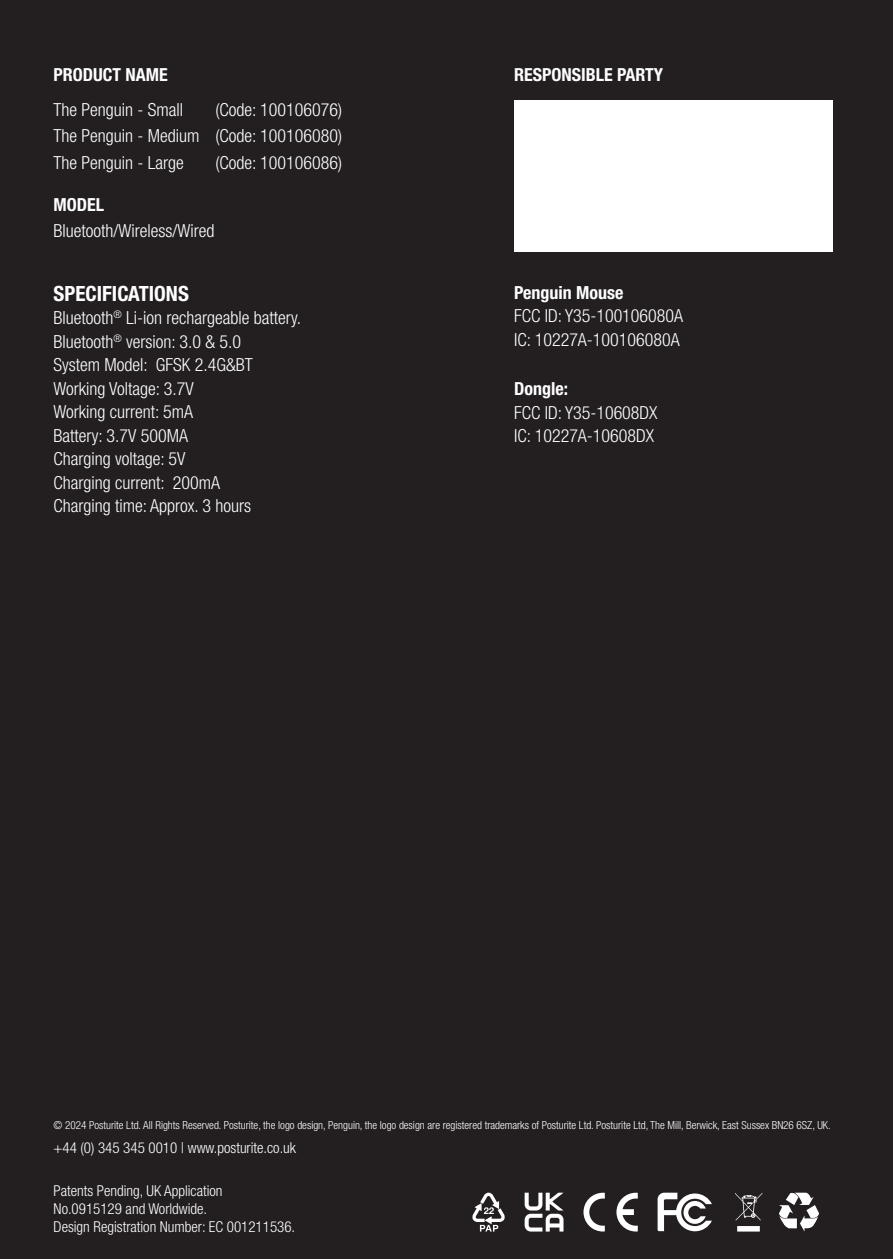
<style>
.page{position:relative;width:893px;height:1259px;background:#231f20}
.page>*{position:absolute;margin:0;border:0;box-sizing:border-box;transform-origin:0 0}
.t1{font:700 condensed 21px "Helvetica Neue LT Std";color:#fff}
.t2{font:300 condensed 18px "Helvetica Neue LT Std";color:#fff}
.h1_body{font:700 condensed 18px "Helvetica Neue LT Std";color:#fff}
.t3{font:300 condensed 15px/18px "Helvetica Neue LT Std";color:#fff}
.t4{font:300 condensed 11.1px "Helvetica Neue LT Std";color:#fff}
.s1{font-size:10.5px}
</style>
<div class="page">
<svg style="left:583px;top:1192px;width:22px;height:39px"></svg>
<svg style="left:616px;top:1192px;width:22px;height:39px"></svg>
<svg style="left:658px;top:1192px;width:54px;height:39px"></svg>
<svg style="left:779px;top:1192px;width:40px;height:39px"></svg>
<svg style="left:735px;top:1193px;width:27px;height:38px"></svg>
<svg style="left:525px;top:1192px;width:39px;height:39px"></svg>
<svg style="left:472px;top:1192px;width:33px;height:39px"></svg>
<div style="left:514px;top:100px;width:319px;height:152px;background:#fff"></div>
<p class="h1_body" style="left:54px;top:64px;width:116px">PRODUCT NAME</p>
<p class="t2" style="left:54px;top:99px;width:131px">The Penguin - Small</p>
<p class="t2" style="left:216px;top:99px;width:128px">(Code: 100106076)</p>
<p class="t2" style="left:54px;top:126px;width:290px">The Penguin - Medium (Code: 100106080)</p>
<p class="t2" style="left:54px;top:152px;width:132px">The Penguin - Large</p>
<p class="t2" style="left:216px;top:152px;width:128px">(Code: 100106086)</p>
<p class="h1_body" style="left:54px;top:194px;width:52px">MODEL</p>
<p class="t2" style="left:54px;top:221px;width:162px">Bluetooth/Wireless/Wired</p>
<p class="t1" style="left:54px;top:281px;width:137px">SPECIFICATIONS</p>
<p class="t2" style="left:54px;top:308px;width:249px">Bluetooth<sup>®</sup> Li-ion rechargeable battery.</p>
<p class="t2" style="left:54px;top:331px;width:189px">Bluetooth<sup>®</sup> version: 3.0 &amp; 5.0</p>
<p class="t2" style="left:54px;top:355px;width:201px">System Model: GFSK 2.4G&amp;BT</p>
<p class="t2" style="left:54px;top:378px;width:142px">Working Voltage: 3.7V</p>
<p class="t2" style="left:54px;top:402px;width:141px">Working current: 5mA</p>
<p class="t2" style="left:54px;top:425px;width:136px">Battery: 3.7V 500MA</p>
<p class="t2" style="left:54px;top:449px;width:133px">Charging voltage: 5V</p>
<p class="t2" style="left:54px;top:472px;width:168px">Charging current: 200mA</p>
<p class="t2" style="left:54px;top:496px;width:199px">Charging time: Approx. 3 hours</p>
<p class="h1_body" style="left:514px;top:64px;width:151px">RESPONSIBLE PARTY</p>
<p class="h1_body" style="left:514px;top:281px;width:111px">Penguin Mouse</p>
<p class="t2" style="left:514px;top:305px;width:170px">FCC ID: Y35-100106080A</p>
<p class="t2" style="left:514px;top:329px;width:167px">IC: 10227A-100106080A</p>
<p class="h1_body" style="left:514px;top:378px;width:55px">Dongle:</p>
<p class="t2" style="left:514px;top:402px;width:145px">FCC ID: Y35-10608DX</p>
<p class="t2" style="left:514px;top:425px;width:142px">IC: 10227A-10608DX</p>
<p class="t4" style="left:54px;top:1118px;width:779px">© 2024 Posturite Ltd. All Rights Reserved. Posturite, the logo design, Penguin, the logo design are registered trademarks of Posturite Ltd. Posturite Ltd, The Mill, Berwick, East Sussex BN26 6SZ, UK<span class="s1">.</span></p>
<p class="t3" style="left:54px;top:1138px;width:244px">+44 (0) 345 345 0010 | www.posturite.co.uk</p>
<p class="t3" style="left:54px;top:1181px;width:243px">Patents Pending, UK Application<br>No.0915129 and Worldwide.<br>Design Registration Number: EC 001211536.</p>
</div>
